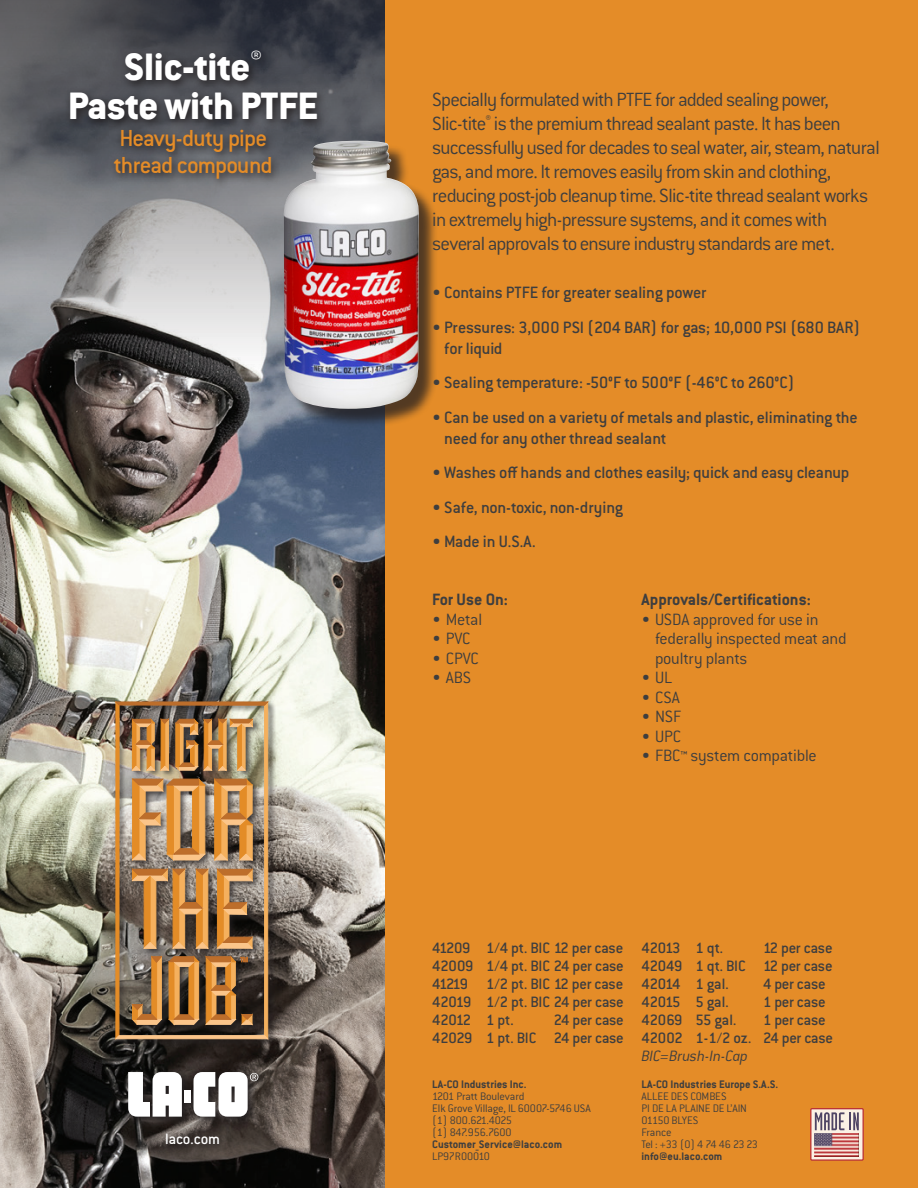
<style>
.page{position:relative;width:918px;height:1188px;background:#fff}
.page>*{position:absolute;margin:0;border:0;box-sizing:border-box;transform-origin:0 0}
.t1{font:800 42px/39px "Conduit ITC Std";letter-spacing:-.005em;color:#fff;text-align:center}
.t2{font:500 25.5px/27px "Conduit ITC Std";letter-spacing:-.035em;color:#e48c28}
.intro_text{font:300 21px/24px "Conduit ITC Std";letter-spacing:-.04em;color:#3e3e3f}
.bullet_intro{font:500 18px/21px "Conduit ITC Std";letter-spacing:-.015em;color:#3e3e3f}
.app_used_bullets{font:300 18px/19.5px "Conduit ITC Std";letter-spacing:-.015em;color:#3e3e3f}
.t3{font:700 18px "Conduit ITC Std";color:#3e3e3f}
.t4{font:500 16.5px "Conduit ITC Std";letter-spacing:-.02em;color:#3e3e3f}
.t5{font:italic 300 16.5px "Conduit ITC Std";letter-spacing:-.015em;color:#3e3e3f}
.t6{font:500 16.5px "Conduit ITC Std";letter-spacing:-.015em;color:#fff}
.t7{font:300 12px/12px "Conduit ITC Std";letter-spacing:-.015em;color:#3e3e3f}
.t8{font:700 12px "Conduit ITC Std";color:#3e3e3f}
.s1{font-weight:700}
</style>
<div class="page">
<div style="left:385px;top:0;width:533px;height:1188px;background:#e48c28"></div>
<img style="left:0;top:371px;width:385px;height:817px">
<svg style="left:0;top:0;width:385px;height:371px;background:#797a7d"></svg>
<svg style="left:123px;top:1067px;width:146px;height:61px;background:#39322f"></svg>
<svg style="left:128px;top:1072px;width:54px;height:45px"></svg>
<div style="left:184px;top:1090px;width:7px;height:12px;background:#fff"></div>
<svg style="left:194px;top:1072px;width:64px;height:45px"></svg>
<div style="left:114px;top:700px;width:162px;height:347px;background:#231f20;opacity:.75"></div>
<img style="left:116px;top:702px;width:152px;height:337px">
<svg style="left:811px;top:1109px;width:52px;height:51px"></svg>
<div style="left:810px;top:1108px;width:54px;height:53px;border:1px solid #b42134"></div>
<img style="left:815px;top:1133px;width:44px;height:23px">
<svg style="left:815px;top:1112px;width:29px;height:18px"></svg>
<svg style="left:850px;top:1112px;width:9px;height:18px"></svg>
<div style="left:286px;top:143px;width:153px;height:285px;background:#231f20;opacity:.75"></div>
<img style="left:284px;top:141px;width:136px;height:268px">
<svg style="left:161px;top:1129px;width:69px;height:26px;background:#48403c"></svg>
<svg style="left:65px;top:46px;width:263px;height:144px;background:#4f5156"></svg>
<p class="t1" style="left:68px;top:47px;width:253px">Slic-tite<sup>®<br></sup>Paste with PTFE</p>
<p class="t2" style="left:114px;top:124px;width:160px">Heavy-duty pipe thread compound</p>
<p class="t6" style="left:165px;top:1129px;width:56px">laco.com</p>
<p class="intro_text" style="left:432px;top:87px;width:449px">Specially formulated with PTFE for added sealing power, Slic-tite<sup>®</sup> is the premium thread sealant paste. It has been successfully used for decades to seal water, air, steam, natural gas, and more. It removes easily from skin and clothing, reducing post-job cleanup time. Slic-tite thread sealant works in extremely high-pressure systems, and it comes with several approvals to ensure industry standards are met.</p>
<p class="bullet_intro" style="left:432px;top:282px;width:276px">• Contains PTFE for greater sealing power</p>
<p class="bullet_intro" style="left:444px;top:316px;width:418px;text-indent:-12px">• Pressures: 3,000 PSI (204 BAR) for gas; 10,000 PSI (680 BAR) for liquid</p>
<p class="bullet_intro" style="left:432px;top:372px;width:364px">• Sealing temperature: -50°F to 500°F (-46°C to 260°C)</p>
<p class="bullet_intro" style="left:444px;top:406px;width:415px;text-indent:-12px">• Can be used on a variety of metals and plastic, eliminating the need for any other thread sealant</p>
<p class="bullet_intro" style="left:432px;top:462px;width:419px">• Washes off hands and clothes easily; quick and easy cleanup</p>
<p class="bullet_intro" style="left:432px;top:496px;width:193px">• Safe, non-toxic, non-drying</p>
<p class="bullet_intro" style="left:432px;top:531px;width:105px">• Made in U.S.A.</p>
<p class="t3" style="left:432px;top:589px;width:77px">For Use On:</p>
<p class="app_used_bullets" style="left:432px;top:609px;width:51px">• Metal</p>
<p class="app_used_bullets" style="left:432px;top:628px;width:40px">• PVC</p>
<p class="app_used_bullets" style="left:432px;top:648px;width:48px">• CPVC</p>
<p class="app_used_bullets" style="left:432px;top:667px;width:41px">• ABS</p>
<p class="t3" style="left:642px;top:589px;width:171px">Approvals/Certifications:</p>
<p class="app_used_bullets" style="left:655px;top:609px;width:193px;text-indent:-14px">• USDA approved for use in federally inspected meat and poultry plants</p>
<p class="app_used_bullets" style="left:642px;top:667px;width:32px">• UL</p>
<p class="app_used_bullets" style="left:642px;top:687px;width:40px">• CSA</p>
<p class="app_used_bullets" style="left:642px;top:706px;width:41px">• NSF</p>
<p class="app_used_bullets" style="left:642px;top:726px;width:41px">• UPC</p>
<p class="app_used_bullets" style="left:642px;top:745px;width:177px">• FBC™ system compatible</p>
<p class="t4" style="left:432px;top:938px;width:193px">41209 1/4 pt. BIC 12 per case</p>
<p class="t4" style="left:432px;top:956px;width:193px">42009 1/4 pt. BIC 24 per case</p>
<p class="t4" style="left:432px;top:974px;width:193px">41219 1/2 pt. BIC 12 per case</p>
<p class="t4" style="left:432px;top:992px;width:193px">42019 1/2 pt. BIC 24 per case</p>
<p class="t4" style="left:432px;top:1010px;width:83px">42012 1 pt.</p>
<p class="t4" style="left:554px;top:1010px;width:72px">24 per case</p>
<p class="t4" style="left:432px;top:1028px;width:193px">42029 1 pt. BIC 24 per case</p>
<p class="t8" style="left:432px;top:1077px;width:96px">LA-CO Industries Inc.</p>
<p class="t7" style="left:432px;top:1090px;width:160px">1201 Pratt Boulevard<br>Elk Grove Village, IL 60007-5746 USA (1) 800.621.4025<br>(1) 847.956.7600<br><span class="s1">Customer_Service@laco.com<br></span>LP97R00010</p>
<p class="t4" style="left:642px;top:938px;width:83px">42013 1 qt.</p>
<p class="t4" style="left:763px;top:938px;width:71px">12 per case</p>
<p class="t4" style="left:642px;top:956px;width:193px">42049 1 qt. BIC 12 per case</p>
<p class="t4" style="left:642px;top:974px;width:89px">42014 1 gal.</p>
<p class="t4" style="left:763px;top:974px;width:64px">4 per case</p>
<p class="t4" style="left:642px;top:992px;width:89px">42015 5 gal.</p>
<p class="t4" style="left:763px;top:992px;width:64px">1 per case</p>
<p class="t4" style="left:642px;top:1010px;width:96px">42069 55 gal.</p>
<p class="t4" style="left:763px;top:1010px;width:64px">1 per case</p>
<p class="t4" style="left:642px;top:1028px;width:193px">42002 1-1/2 oz. 24 per case</p>
<p class="t5" style="left:642px;top:1046px;width:108px">BIC=Brush-In-Cap</p>
<p class="t8" style="left:642px;top:1077px;width:138px">LA-CO Industries Europe S.A.S.</p>
<p class="t7" style="left:642px;top:1090px;width:118px">ALLEE DES COMBES<br>PI DE LA PLAINE DE L’AIN<br>01150 BLYES<br>France<br>Tel : +33 (0) 4 74 46 23 23</p>
<p class="t8" style="left:642px;top:1149px;width:82px">info@eu.laco.com</p>
</div>
